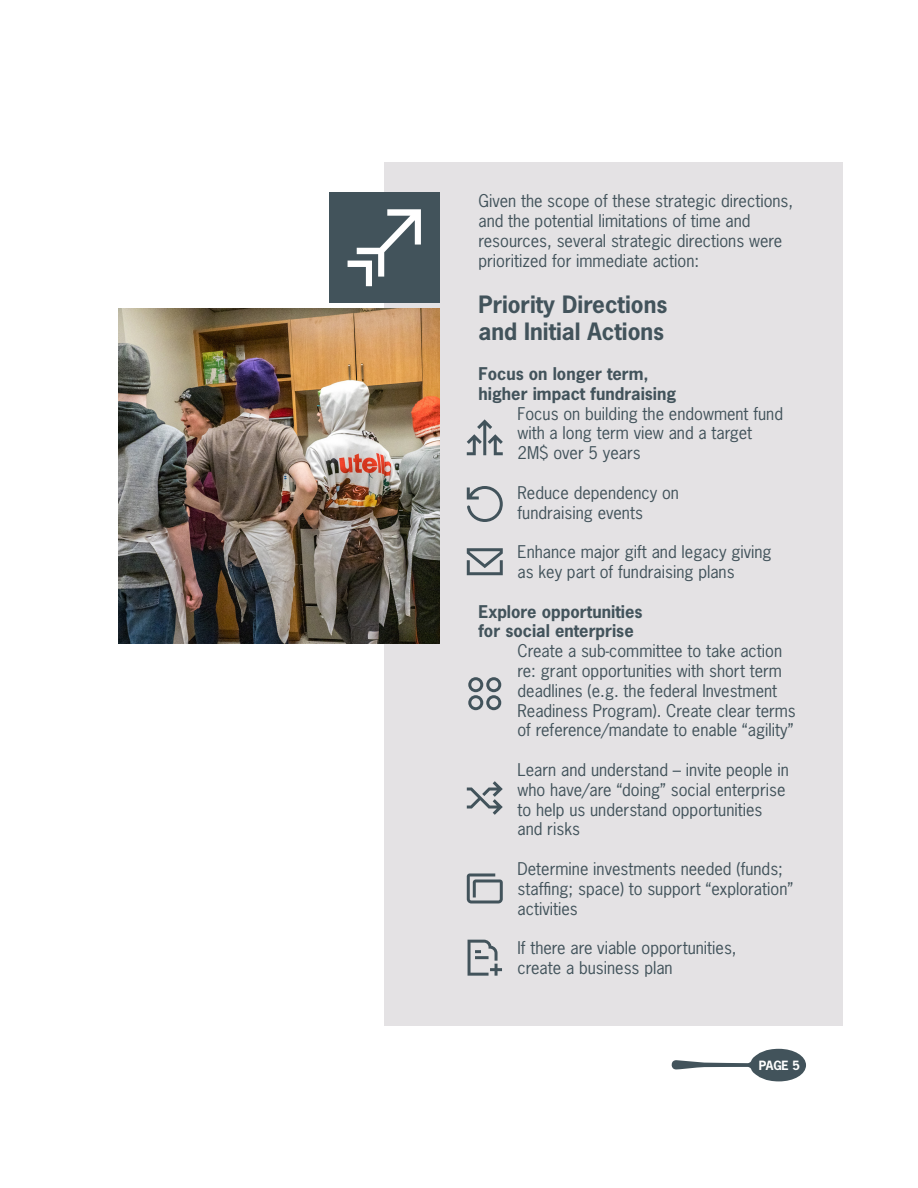
<style>
.page{position:relative;width:918px;height:1188px;background:#fff}
.page>*{position:absolute;margin:0;border:0;box-sizing:border-box;transform-origin:0 0}
.t1{font:700 22.5px/27px "News Gothic Std";color:#42535b}
.t2{font:16.5px/19.8px "News Gothic Std";color:#42535b}
.t3{font:700 16.5px "News Gothic Std";color:#42535b}
.t4{font:700 12px "News Gothic Std";color:#fff}
</style>
<div class="page">
<div style="left:384px;top:162px;width:458px;height:864px;background:#e4e2e4"></div>
<svg style="left:672px;top:1049px;width:134px;height:32px"></svg>
<div style="left:329px;top:192px;width:111px;height:111px;background:#42535b"></div>
<svg style="left:348px;top:209px;width:73px;height:77px"></svg>
<img style="left:119px;top:309px;width:321px;height:334px">
<svg style="left:467px;top:419px;width:36px;height:36px"></svg>
<svg style="left:467px;top:486px;width:36px;height:36px"></svg>
<svg style="left:467px;top:548px;width:36px;height:27px"></svg>
<svg style="left:468px;top:677px;width:33px;height:33px"></svg>
<svg style="left:467px;top:781px;width:36px;height:34px"></svg>
<svg style="left:468px;top:940px;width:34px;height:36px"></svg>
<svg style="left:467px;top:873px;width:36px;height:30px"></svg>
<p class="t2" style="left:478px;top:191px;width:316px">Given the scope of these strategic directions, and the potential limitations of time and resources, several strategic directions were prioritized for immediate action:</p>
<p class="t1" style="left:478px;top:291px;width:190px">Priority Directions and Initial Actions</p>
<p class="t3" style="left:478px;top:363px;width:172px">Focus on longer term,</p>
<p class="t3" style="left:478px;top:383px;width:199px">higher impact fundraising</p>
<p class="t2" style="left:518px;top:403px;width:267px">Focus on building the endowment fund with a long term view and a target<br>2M$ over 5 years</p>
<p class="t2" style="left:518px;top:482px;width:163px">Reduce dependency on fundraising events</p>
<p class="t2" style="left:518px;top:542px;width:256px">Enhance major gift and legacy giving as key part of fundraising plans</p>
<p class="t3" style="left:478px;top:600px;width:166px">Explore opportunities</p>
<p class="t3" style="left:478px;top:620px;width:157px">for social enterprise</p>
<p class="t2" style="left:518px;top:641px;width:280px">Create a sub-committee to take action re: grant opportunities with short term deadlines (e.g. the federal Investment Readiness Program). Create clear terms of reference/mandate to enable “agility”</p>
<p class="t2" style="left:518px;top:760px;width:273px">Learn and understand – invite people in who have/are “doing” social enterprise to help us understand opportunities and risks</p>
<p class="t2" style="left:518px;top:859px;width:277px">Determine investments needed (funds; staffing; space) to support “exploration” activities</p>
<p class="t2" style="left:518px;top:938px;width:221px">If there are viable opportunities, create a business plan</p>
<p class="t4" style="left:759px;top:1057px;width:43px">PAGE 5</p>
</div>
